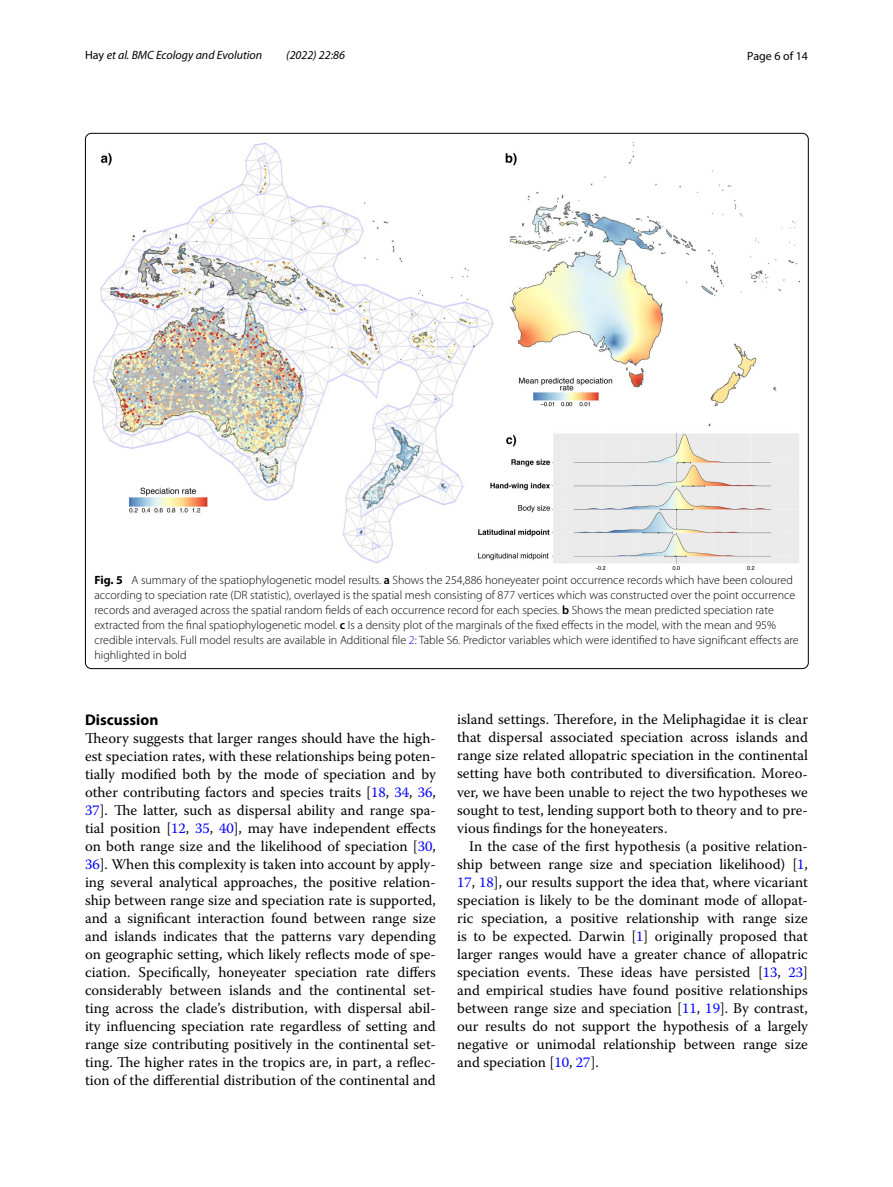
<style>
.page{position:relative;width:893px;height:1187px;background:#fff}
.page>*{position:absolute;margin:0;border:0;box-sizing:border-box;transform-origin:0 0}
.t1{font:700 15.45px "Myriad Pro";color:#000}
.t2{font:14.7px/18px "Warnock Pro";color:#000;text-align:justify}
.t3{font:300 12px/15px "Myriad Pro";color:#000}
.t4{font:italic 12px "Myriad Pro";color:#000}
.t5{font:12px "Myriad Pro";color:#000}
.s1{font-style:normal}
.s2{font-weight:700}
.s3{font-weight:600}
.s4{color:#00f}
</style>
<div class="page">
<img style="left:94px;top:142px;width:706px;height:427px">
<p class="t4" style="left:85px;top:48px;width:179px"><span class="s1">Hay</span> et al. BMC Ecology and Evolution</p>
<p class="t4" style="left:286px;top:48px;width:60px">(2022) 22:86</p>
<p class="t5" style="left:747px;top:48px;width:62px">Page 6 of 14</p>
<p class="t3" style="left:94px;top:573px;width:706px"><span class="s2">Fig. 5</span> A summary of the spatiophylogenetic model results. <span class="s3">a</span> Shows the 254,886 honeyeater point occurrence records which have been coloured according to speciation rate (DR statistic), overlayed is the spatial mesh consisting of 877 vertices which was constructed over the point occurrence records and averaged across the spatial random fields of each occurrence record for each species. <span class="s3">b</span> Shows the mean predicted speciation rate extracted from the final spatiophylogenetic model. <span class="s3">c</span> Is a density plot of the marginals of the fixed effects in the model, with the mean and 95% credible intervals. Full model results are available in Additional file <span class="s4">2</span>: Table S6. Predictor variables which were identified to have significant effects are highlighted in bold</p>
<p class="t1" style="left:85px;top:709px;width:75px">Discussion</p>
<p class="t2" style="left:85px;top:729px;width:352px">Theory suggests that larger ranges should have the high&shy;est speciation rates, with these relationships being poten&shy;tially modified both by the mode of speciation and by other contributing factors and species traits [<span class="s4">18</span>, <span class="s4">34</span>, <span class="s4">36</span>, <span class="s4">37</span>]. The latter, such as dispersal ability and range spa&shy;tial position [<span class="s4">12</span>, <span class="s4">35</span>, <span class="s4">40</span>], may have independent effects on both range size and the likelihood of speciation [<span class="s4">30</span>, <span class="s4">36</span>]. When this complexity is taken into account by apply&shy;ing several analytical approaches, the positive relation&shy;ship between range size and speciation rate is supported, and a significant interaction found between range size and islands indicates that the patterns vary depending on geographic setting, which likely reflects mode of spe&shy;ciation. Specifically, honeyeater speciation rate differs considerably between islands and the continental set&shy;ting across the clade’s distribution, with dispersal abil&shy;ity influencing speciation rate regardless of setting and range size contributing positively in the continental set&shy;ting. The higher rates in the tropics are, in part, a reflec&shy;tion of the differential distribution of the continental and</p>
<p class="t2" style="left:457px;top:710px;width:352px">island settings. Therefore, in the Meliphagidae it is clear that dispersal associated speciation across islands and range size related allopatric speciation in the continental setting have both contributed to diversification. Moreo&shy;ver, we have been unable to reject the two hypotheses we sought to test, lending support both to theory and to pre&shy;vious findings for the honeyeaters.</p>
<p class="t2" style="left:457px;top:836px;width:352px;text-indent:12px">In the case of the first hypothesis (a positive relation&shy;ship between range size and speciation likelihood) [<span class="s4">1</span>, <span class="s4">17</span>, <span class="s4">18</span>], our results support the idea that, where vicariant speciation is likely to be the dominant mode of allopat&shy;ric speciation, a positive relationship with range size is to be expected. Darwin [<span class="s4">1</span>] originally proposed that larger ranges would have a greater chance of allopatric speciation events. These ideas have persisted [<span class="s4">13</span>, <span class="s4">23</span>] and empirical studies have found positive relationships between range size and speciation [<span class="s4">11</span>, <span class="s4">19</span>]. By contrast, our results do not support the hypothesis of a largely negative or unimodal relationship between range size and speciation [<span class="s4">10</span>, <span class="s4">27</span>].</p>
</div>
